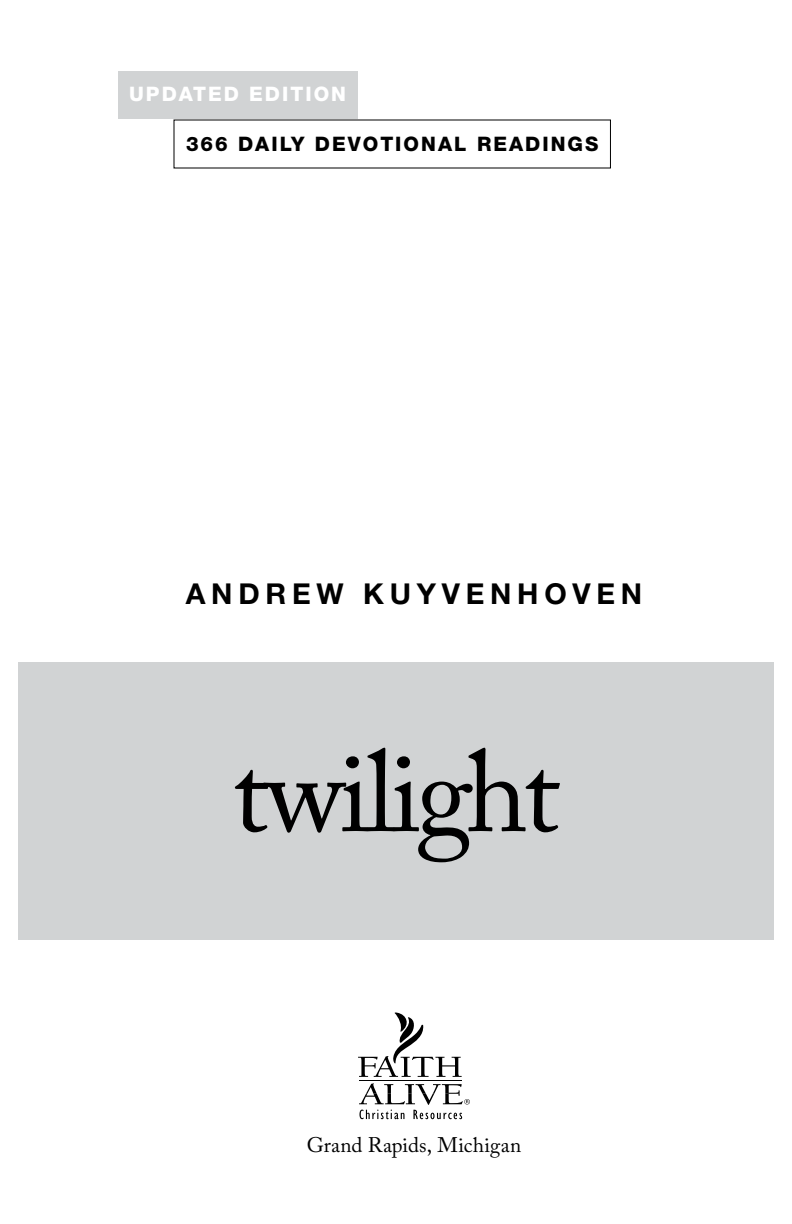
<style>
.page{position:relative;width:792px;height:1224px;background:#fff}
.page>*{position:absolute;margin:0;border:0;box-sizing:border-box;transform-origin:0 0}
.t1{font:115.2px "Adobe Caslon Pro";letter-spacing:-.04em;color:#000}
.t2{font:700 28.8px "Helvetica Neue LT Std";letter-spacing:.2em;color:#000}
.t3{font:21px "Adobe Caslon Pro";color:#000}
.t4{font:800 20px "Helvetica Neue LT Std";letter-spacing:.1em;color:#000}
.t5{font:800 20px "Helvetica Neue LT Std";letter-spacing:.1em;color:#fff}
</style>
<div class="page">
<div style="left:18px;top:662px;width:756px;height:277px;background:#d1d3d4"></div>
<div style="left:118px;top:72px;width:240px;height:48px;background:#d1d3d4"></div>
<hr style="left:359px;top:1080px;width:103px;height:1px;background:#000">
<svg style="left:358px;top:1012px;width:104px;height:65px"></svg>
<svg style="left:359px;top:1083px;width:111px;height:36px"></svg>
<p class="t5" style="left:129px;top:82px;width:218px">UPDATED EDITION</p>
<p class="t4" style="left:186px;top:132px;width:414px">366 DAILY DEVOTIONAL READINGS</p>
<h2 class="t2" style="left:186px;top:576px;width:458px">ANDREW KUYVENHOVEN</h2>
<h1 class="t1" style="left:232px;top:724px;width:329px">twilight</h1>
<p class="t3" style="left:307px;top:1132px;width:216px">Grand Rapids, Michigan</p>
</div>
